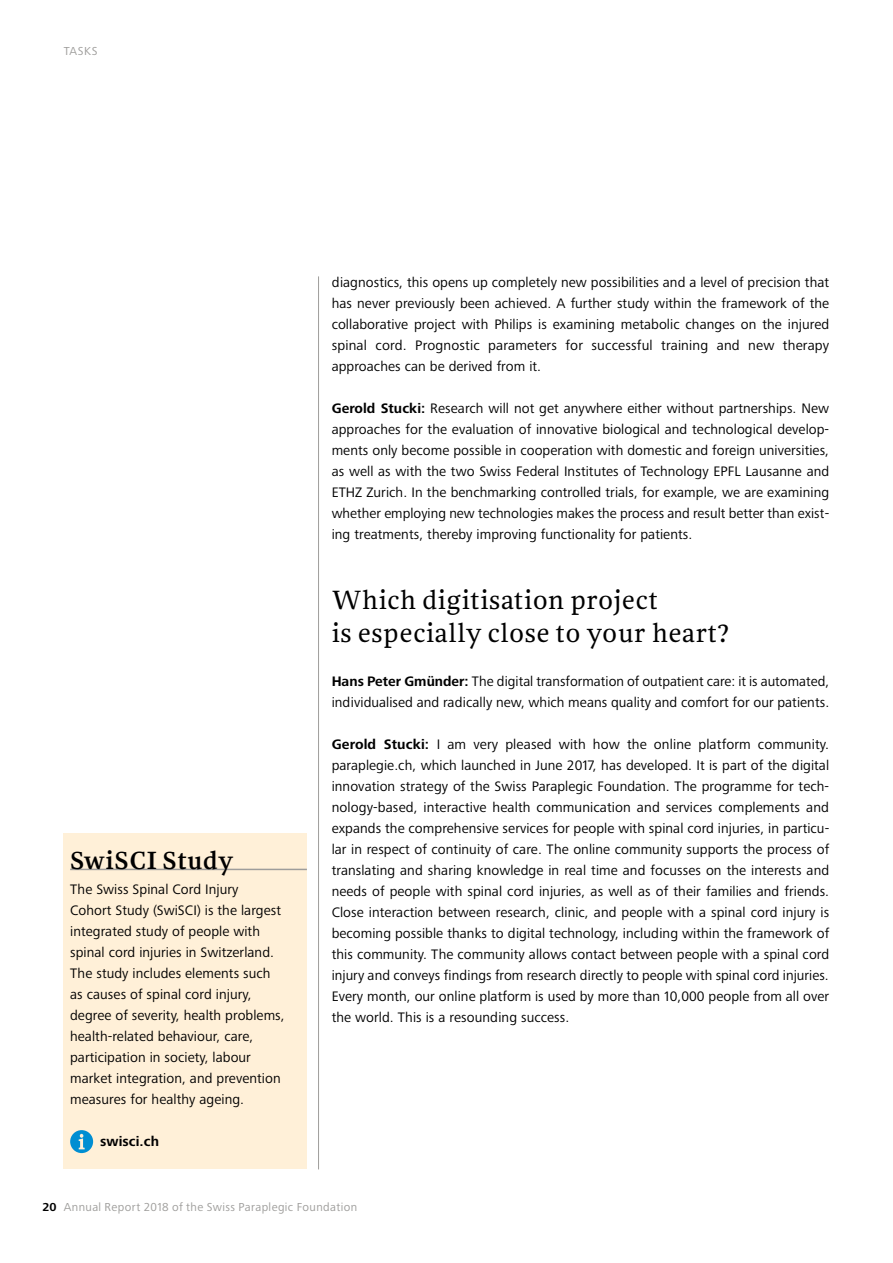
<style>
.page{position:relative;width:893px;height:1263px;background:#fff}
.page>*{position:absolute;margin:0;border:0;box-sizing:border-box;transform-origin:0 0}
.t1{font:27px/33px "NN Rekja";letter-spacing:.025em;color:#000}
.t2{font:700 25.5px "NN Rekja";letter-spacing:.02em;color:#000}
.t3{font:14.25px/21px "Frutiger Next Pro";letter-spacing:.005em;color:#000;text-align:justify}
.t4{font:700 14.25px "Frutiger Next Pro";letter-spacing:.005em;color:#000}
.t5{font:12px "Frutiger Next Pro";letter-spacing:.03em;color:#9e9d9b}
.s1{font-weight:700}
.s2{font-weight:700;color:#000}
</style>
<div class="page">
<hr style="left:318px;top:276px;width:1px;height:893px;background:#9e9d9b">
<div style="left:64px;top:833px;width:243px;height:336px;background:#fff0d8"></div>
<hr style="left:70px;top:869px;width:237px;height:1px;background:#9e9d9b">
<svg style="left:70px;top:1130px;width:23px;height:23px"></svg>
<p class="t5" style="left:64px;top:45px;width:35px">TASKS</p>
<h2 class="t2" style="left:70px;top:844px;width:165px">SwiSCI Study</h2>
<p class="t3" style="left:70px;top:879px;width:216px;text-align:left">The Swiss Spinal Cord Injury<br>Cohort Study (SwiSCI) is the largest integrated study of people with spinal cord injuries in Switzerland.<br>The study includes elements such as causes of spinal cord injury, degree of severity, health problems, health-related behaviour, care, participation in society, labour market integration, and prevention measures for healthy ageing.</p>
<p class="t4" style="left:100px;top:1133px;width:60px">swisci.ch</p>
<p class="t3" style="left:332px;top:271px;width:499px">diagnostics, this opens up completely new possibilities and a level of precision that has never previously been achieved. A further study within the framework of the collaborative project with Philips is examining metabolic changes on the injured spinal cord. Prognostic parameters for successful training and new therapy approaches can be derived from it.</p>
<p class="t3" style="left:332px;top:397px;width:499px"><span class="s1">Gerold Stucki:</span> Research will not get anywhere either without partnerships. New approaches for the evaluation of innovative biological and technological develop&shy;ments only become possible in cooperation with domestic and foreign universities, as well as with the two Swiss Federal Institutes of Technology EPFL Lausanne and ETHZ Zurich. In the benchmarking controlled trials, for example, we are examining whether employing new technologies makes the process and result better than exist&shy;ing treatments, thereby improving functionality for patients.</p>
<h1 class="t1" style="left:332px;top:583px;width:399px">Which digitisation project<br>is especially close to your heart?</h1>
<p class="t3" style="left:332px;top:671px;width:499px"><span class="s1">Hans Peter Gmünder:</span> The digital transformation of outpatient care: it is automated, individualised and radically new, which means quality and comfort for our patients.</p>
<p class="t3" style="left:332px;top:734px;width:499px"><span class="s1">Gerold Stucki:</span> I am very pleased with how the online platform community. paraplegie.ch, which launched in June 2017, has developed. It is part of the digital innovation strategy of the Swiss Paraplegic Foundation. The programme for tech&shy;nology-based, interactive health communication and services complements and expands the comprehensive services for people with spinal cord injuries, in particu&shy;lar in respect of continuity of care. The online community supports the process of translating and sharing knowledge in real time and focusses on the interests and needs of people with spinal cord injuries, as well as of their families and friends.<br>Close interaction between research, clinic, and people with a spinal cord injury is becoming possible thanks to digital technology, including within the framework of this community. The community allows contact between people with a spinal cord injury and conveys findings from research directly to people with spinal cord injuries.<br>Every month, our online platform is used by more than 10,000 people from all over the world. This is a resounding success.</p>
<p class="t5" style="left:43px;top:1200px;width:316px"><span class="s2">20</span> Annual Report 2018 of the Swiss Paraplegic Foundation</p>
</div>
